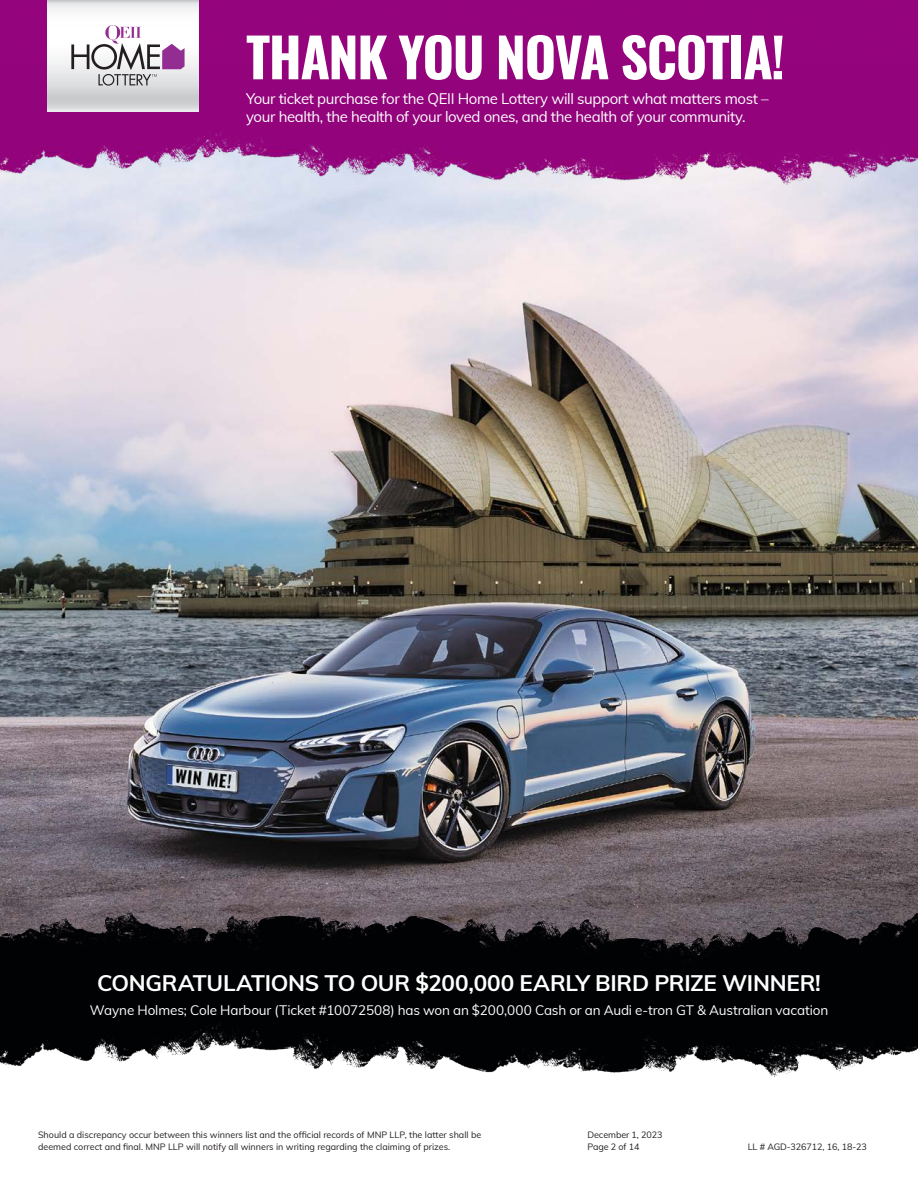
<style>
.page{position:relative;width:918px;height:1188px;background:#fff}
.page>*{position:absolute;margin:0;border:0;box-sizing:border-box;transform-origin:0 0}
.t1{font:700 54px "Oswald";letter-spacing:-.025em;color:#fff}
.t2{font:700 22.5px "Muli";letter-spacing:-.015em;color:#fff}
.t3{font:15px/18px "Muli";letter-spacing:-.025em;color:#fff}
.t4{font:13.5px "Muli";letter-spacing:-.01em;color:#fff}
.t5{font:9px/12px "Muli";color:#231f20}
</style>
<div class="page">
<img style="left:0;top:215px;width:918px;height:862px">
<img style="left:0;top:878px;width:918px;height:138px">
<img style="left:0;top:62px;width:918px;height:153px">
<div style="left:0;top:0;width:918px;height:62px;background:#94047c"></div>
<svg style="left:47px;top:0;width:151px;height:111px"></svg>
<svg style="left:71px;top:25px;width:114px;height:61px"></svg>
<h1 class="t1" style="left:246px;top:9px;width:540px">THANK YOU NOVA SCOTIA!</h1>
<h3 class="t3" style="left:246px;top:89px;width:524px">Your ticket purchase for the QEII Home Lottery will support what matters most – your health, the health of your loved ones, and the health of your community.</h3>
<h2 class="t2" style="left:97px;top:967px;width:725px">CONGRATULATIONS TO OUR $200,000 EARLY BIRD PRIZE WINNER!</h2>
<h3 class="t4" style="left:90px;top:1000px;width:740px">Wayne Holmes; Cole Harbour (Ticket #10072508) has won an $200,000 Cash or an Audi e-tron GT &amp; Australian vacation</h3>
<p class="t5" style="left:38px;top:1128px;width:445px">Should a discrepancy occur between this winners list and the official records of MNP LLP, the latter shall be deemed correct and final. MNP LLP will notify all winners in writing regarding the claiming of prizes.</p>
<p class="t5" style="left:588px;top:1128px;width:77px">December 1, 2023<br>Page 2 of 14</p>
<p class="t5" style="left:748px;top:1140px;width:121px">LL # AGD-326712, 16, 18-23</p>
</div>
